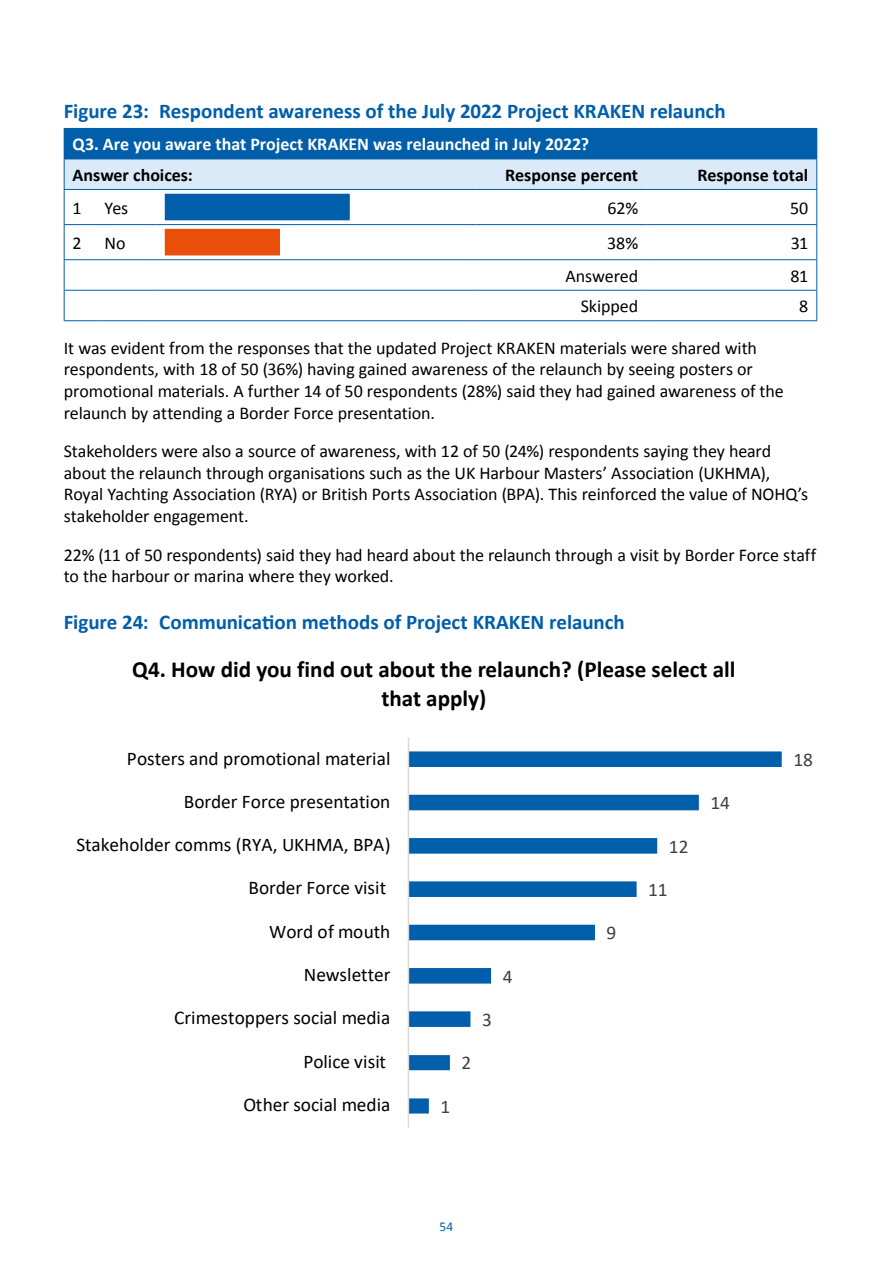
<style>
.page{position:relative;width:893px;height:1263px;background:#fff}
.page>*{position:absolute;margin:0;border:0;box-sizing:border-box;transform-origin:0 0}
.t1{font:700 23.1px/28.7px "Calibri";color:#000;text-align:center}
.Figure_Table_Title_F{font:700 21px "Calibri";letter-spacing:-.005em;color:#005eaa}
.t2{font:19.35px "Calibri";color:#000}
.t3{font:19.35px "Calibri";color:#404040}
.Full_out_Body_Text{font:18px/21.6px "Calibri";letter-spacing:-.005em;color:#000}
.Column_Heads{font:700 18px "Calibri";letter-spacing:-.005em;color:#fff}
.Table_sub_head{font:700 18px "Calibri";color:#000}
.Table_Text{font:18px "Calibri";letter-spacing:-.005em;color:#000}
.t4{font:13.5px "Calibri";color:#005eaa}
</style>
<div class="page">
<div style="left:64px;top:128px;width:753px;height:31px;background:#005eaa"></div>
<div style="left:65px;top:160px;width:751px;height:29px;background:#daeaf9"></div>
<hr style="left:64px;top:224px;width:32px;height:1px;background:#005eaa">
<hr style="left:96px;top:224px;width:60px;height:1px;background:#005eaa">
<hr style="left:156px;top:224px;width:321px;height:1px;background:#005eaa">
<hr style="left:477px;top:224px;width:170px;height:1px;background:#005eaa">
<hr style="left:647px;top:224px;width:170px;height:1px;background:#005eaa">
<hr style="left:64px;top:259px;width:32px;height:1px;background:#005eaa">
<hr style="left:96px;top:259px;width:60px;height:1px;background:#005eaa">
<hr style="left:156px;top:259px;width:321px;height:1px;background:#005eaa">
<hr style="left:477px;top:259px;width:170px;height:1px;background:#005eaa">
<hr style="left:647px;top:259px;width:170px;height:1px;background:#005eaa">
<hr style="left:64px;top:290px;width:32px;height:1px;background:#005eaa">
<hr style="left:96px;top:290px;width:60px;height:1px;background:#005eaa">
<hr style="left:156px;top:290px;width:321px;height:1px;background:#005eaa">
<hr style="left:477px;top:290px;width:170px;height:1px;background:#005eaa">
<hr style="left:647px;top:290px;width:170px;height:1px;background:#005eaa">
<hr style="left:64px;top:159px;width:32px;height:1px;background:#005eaa">
<hr style="left:96px;top:159px;width:60px;height:1px;background:#005eaa">
<hr style="left:156px;top:159px;width:321px;height:1px;background:#005eaa">
<hr style="left:477px;top:159px;width:170px;height:1px;background:#005eaa">
<hr style="left:647px;top:159px;width:170px;height:1px;background:#005eaa">
<hr style="left:64px;top:189px;width:32px;height:1px;background:#005eaa">
<hr style="left:96px;top:189px;width:60px;height:1px;background:#005eaa">
<hr style="left:156px;top:189px;width:321px;height:1px;background:#005eaa">
<hr style="left:477px;top:189px;width:170px;height:1px;background:#005eaa">
<hr style="left:647px;top:189px;width:170px;height:1px;background:#005eaa">
<hr style="left:64px;top:159px;width:1px;height:30px;background:#005eaa">
<hr style="left:816px;top:159px;width:1px;height:30px;background:#005eaa">
<hr style="left:64px;top:190px;width:1px;height:34px;background:#005eaa">
<hr style="left:816px;top:190px;width:1px;height:34px;background:#005eaa">
<hr style="left:64px;top:225px;width:1px;height:34px;background:#005eaa">
<hr style="left:816px;top:225px;width:1px;height:34px;background:#005eaa">
<hr style="left:64px;top:260px;width:1px;height:30px;background:#005eaa">
<hr style="left:816px;top:260px;width:1px;height:30px;background:#005eaa">
<svg style="left:64px;top:291px;width:1px;height:29px"></svg>
<svg style="left:816px;top:291px;width:1px;height:29px"></svg>
<hr style="left:64px;top:320px;width:32px;height:1px;background:#005eaa">
<hr style="left:96px;top:320px;width:60px;height:1px;background:#005eaa">
<hr style="left:156px;top:320px;width:321px;height:1px;background:#005eaa">
<hr style="left:477px;top:320px;width:170px;height:1px;background:#005eaa">
<hr style="left:647px;top:320px;width:170px;height:1px;background:#005eaa">
<div style="left:165px;top:194px;width:184px;height:26px;background:#005eaa"></div>
<hr style="left:165px;top:194px;width:185px;height:1px;background:#005eaa">
<svg style="left:349px;top:195px;width:1px;height:24px"></svg>
<hr style="left:165px;top:219px;width:185px;height:1px;background:#005eaa">
<div style="left:165px;top:229px;width:114px;height:26px;background:#e94f08"></div>
<hr style="left:165px;top:229px;width:115px;height:1px;background:#e94f08">
<hr style="left:165px;top:254px;width:115px;height:1px;background:#e94f08">
<svg style="left:279px;top:230px;width:1px;height:24px"></svg>
<svg style="left:409px;top:751px;width:373px;height:362px"></svg>
<hr style="left:408px;top:737px;width:1px;height:390px;background:#d9d9d9">
<p class="Figure_Table_Title_F" style="left:64px;top:96px;width:663px">Figure 23: Respondent awareness of the July 2022 Project KRAKEN relaunch</p>
<p class="Column_Heads" style="left:73px;top:132px;width:518px">Q3. Are you aware that Project KRAKEN was relaunched in July 2022?</p>
<p class="Table_sub_head" style="left:73px;top:162px;width:122px">Answer choices:</p>
<p class="Table_sub_head" style="left:505px;top:162px;width:135px">Response percent</p>
<p class="Table_sub_head" style="left:697px;top:162px;width:112px">Response total</p>
<p class="Table_Text" style="left:73px;top:195px;width:11px">1</p>
<p class="Table_Text" style="left:105px;top:195px;width:25px">Yes</p>
<p class="Table_Text" style="left:608px;top:195px;width:32px">62%</p>
<p class="Table_Text" style="left:790px;top:195px;width:20px">50</p>
<p class="Table_Text" style="left:73px;top:230px;width:11px">2</p>
<p class="Table_Text" style="left:105px;top:230px;width:23px">No</p>
<p class="Table_Text" style="left:607px;top:230px;width:33px">38%</p>
<p class="Table_Text" style="left:791px;top:230px;width:19px">31</p>
<p class="Table_Text" style="left:565px;top:263px;width:74px">Answered</p>
<p class="Table_Text" style="left:790px;top:263px;width:19px">81</p>
<p class="Table_Text" style="left:581px;top:294px;width:59px">Skipped</p>
<p class="Table_Text" style="left:799px;top:294px;width:11px">8</p>
<p class="Full_out_Body_Text" style="left:64px;top:336px;width:721px">It was evident from the responses that the updated Project KRAKEN materials were shared with respondents, with 18 of 50 (36%) having gained awareness of the relaunch by seeing posters or promotional materials. A further 14 of 50 respondents (28%) said they had gained awareness of the relaunch by attending a Border Force presentation.</p>
<p class="Full_out_Body_Text" style="left:64px;top:440px;width:746px">Stakeholders were also a source of awareness, with 12 of 50 (24%) respondents saying they heard about the relaunch through organisations such as the UK Harbour Masters’ Association (UKHMA), Royal Yachting Association (RYA) or British Ports Association (BPA). This reinforced the value of NOHQ’s stakeholder engagement.</p>
<p class="Full_out_Body_Text" style="left:64px;top:543px;width:754px">22% (11 of 50 respondents) said they had heard about the relaunch through a visit by Border Force staff to the harbour or marina where they worked.</p>
<p class="Figure_Table_Title_F" style="left:64px;top:607px;width:563px">Figure 24: Communication methods of Project KRAKEN relaunch</p>
<p class="t1" style="left:132px;top:655px;width:605px">Q4. How did you find out about the relaunch? (Please select all that apply)</p>
<p class="t2" style="left:127px;top:745px;width:265px">Posters and promotional material</p>
<p class="t2" style="left:184px;top:788px;width:208px">Border Force presentation</p>
<p class="t3" style="left:710px;top:790px;width:21px">14</p>
<p class="t2" style="left:76px;top:831px;width:316px">Stakeholder comms (RYA, UKHMA, BPA)</p>
<p class="t3" style="left:669px;top:833px;width:21px">12</p>
<p class="t2" style="left:248px;top:874px;width:139px">Border Force visit</p>
<p class="t3" style="left:648px;top:876px;width:21px">11</p>
<p class="t2" style="left:269px;top:918px;width:123px">Word of mouth</p>
<p class="t3" style="left:607px;top:919px;width:11px">9</p>
<p class="t2" style="left:304px;top:961px;width:88px">Newsletter</p>
<p class="t3" style="left:503px;top:963px;width:11px">4</p>
<p class="t2" style="left:174px;top:1004px;width:218px">Crimestoppers social media</p>
<p class="t3" style="left:482px;top:1006px;width:11px">3</p>
<p class="t2" style="left:303px;top:1048px;width:84px">Police visit</p>
<p class="t3" style="left:461px;top:1049px;width:11px">2</p>
<p class="t2" style="left:243px;top:1091px;width:149px">Other social media</p>
<p class="t3" style="left:441px;top:1093px;width:11px">1</p>
<p class="t4" style="left:440px;top:1217px;width:15px">54</p>
<p class="t3" style="left:793px;top:746px;width:21px">18</p>
</div>
